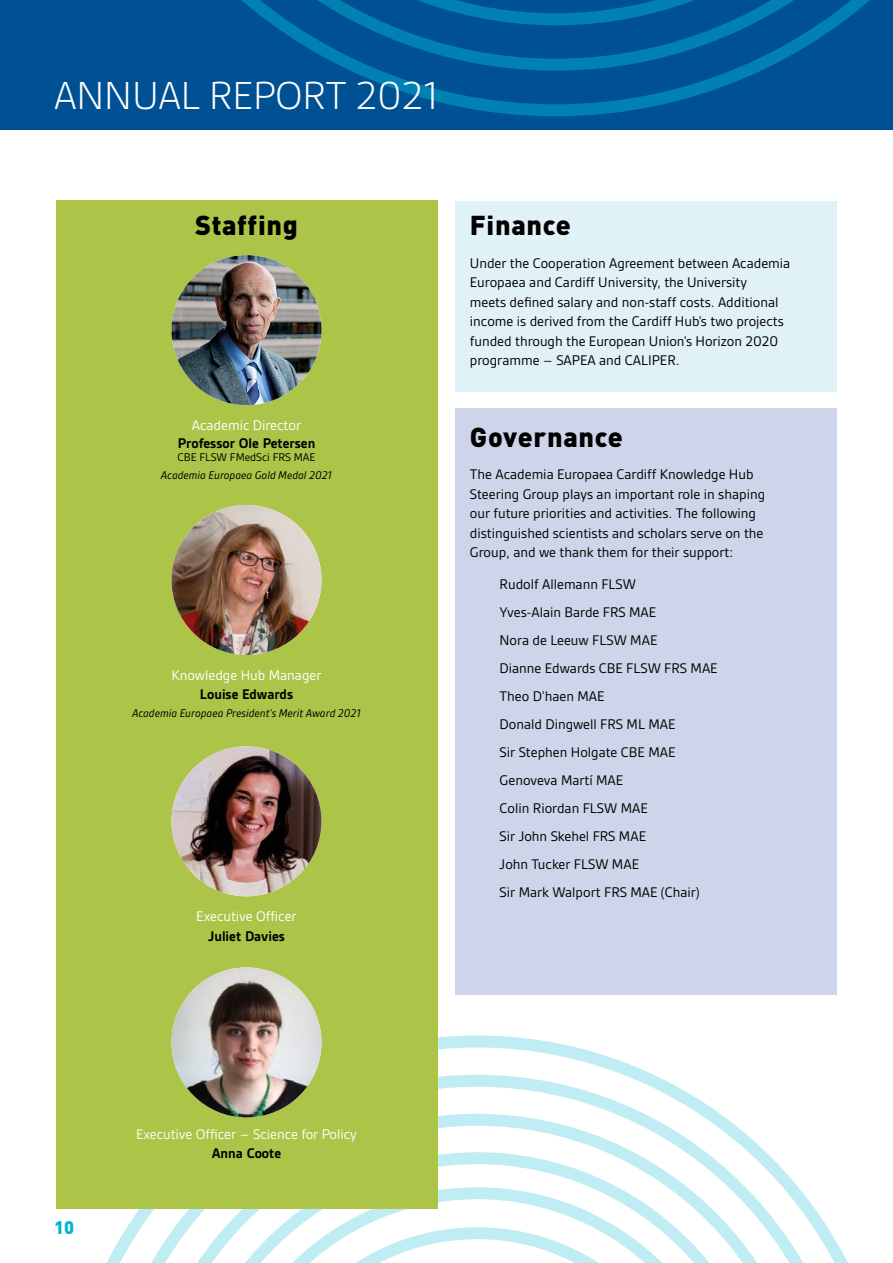
<style>
.page{position:relative;width:893px;height:1263px;background:#fff}
.page>*{position:absolute;margin:0;border:0;box-sizing:border-box;transform-origin:0 0}
.t1{font:300 42px "Gesta";color:#fff}
.t2{font:900 27px "DIN";letter-spacing:.025em;color:#000}
.t3{font:900 18px "DIN";color:#00b4d0}
.t4{font:15px/28px "Gesta";color:#000}
.t5{font:15px "Gesta";color:#fff}
.t6{font:700 15px "Gesta";color:#000}
.t7{font:italic 12px "Gesta";color:#000}
.t8{font:12px "Gesta";color:#000}
</style>
<div class="page">
<svg style="left:437px;top:1035px;width:217px;height:40px"></svg>
<svg style="left:106px;top:1075px;width:742px;height:188px"></svg>
<svg style="left:178px;top:1152px;width:598px;height:111px"></svg>
<svg style="left:213px;top:1187px;width:528px;height:76px"></svg>
<div style="left:455px;top:408px;width:382px;height:587px;background:#ced5ea"></div>
<div style="left:56px;top:201px;width:381px;height:1008px;background:#acc448"></div>
<div style="left:455px;top:201px;width:382px;height:190px;background:#e0f1f7"></div>
<img style="left:171px;top:255px;width:150px;height:150px;border-radius:75px">
<img style="left:171px;top:505px;width:150px;height:150px;border-radius:75px">
<img style="left:171px;top:746px;width:150px;height:150px;border-radius:75px">
<img style="left:171px;top:967px;width:150px;height:150px;border-radius:75px">
<div style="left:0;top:0;width:893px;height:130px;background:#005094"></div>
<svg style="left:352px;top:71px;width:408px;height:45px"></svg>
<svg style="left:241px;top:0;width:629px;height:71px"></svg>
<h1 class="t1" style="left:54px;top:72px;width:387px">ANNUAL REPORT 2021</h1>
<h2 class="t2" style="left:195px;top:207px;width:104px">Staffing</h2>
<h2 class="t2" style="left:470px;top:207px;width:103px">Finance</h2>
<p class="t4" style="left:470px;top:253px;width:322px;line-height:19.5px">Under the Cooperation Agreement between Academia Europaea and Cardiff University, the University<br>meets defined salary and non-staff costs. Additional income is derived from the Cardiff Hub’s two projects funded through the European Union’s Horizon 2020 programme – SAPEA and CALIPER.</p>
<p class="t5" style="left:192px;top:417px;width:111px">Academic Director</p>
<p class="t6" style="left:178px;top:435px;width:139px">Professor Ole Petersen</p>
<p class="t8" style="left:178px;top:451px;width:139px">CBE FLSW FMedSci FRS MAE</p>
<p class="t7" style="left:161px;top:468px;width:173px">Academia Europaea Gold Medal 2021</p>
<p class="t5" style="left:172px;top:666px;width:151px">Knowledge Hub Manager</p>
<p class="t6" style="left:200px;top:686px;width:95px">Louise Edwards</p>
<p class="t7" style="left:132px;top:706px;width:230px">Academia Europaea President’s Merit Award 2021</p>
<p class="t5" style="left:196px;top:908px;width:102px">Executive Officer</p>
<p class="t6" style="left:208px;top:927px;width:78px">Juliet Davies</p>
<p class="t3" style="left:54px;top:1215px;width:22px">10</p>
<p class="t5" style="left:136px;top:1125px;width:222px">Executive Officer – Science for Policy</p>
<p class="t6" style="left:212px;top:1145px;width:71px">Anna Coote</p>
<h2 class="t2" style="left:470px;top:419px;width:155px">Governance</h2>
<p class="t4" style="left:470px;top:464px;width:297px;line-height:19.5px">The Academia Europaea Cardiff Knowledge Hub Steering Group plays an important role in shaping our future priorities and activities. The following distinguished scientists and scholars serve on the Group, and we thank them for their support:</p>
<p class="t4" style="left:500px;top:570px;width:220px">Rudolf Allemann FLSW<br>Yves-Alain Barde FRS MAE<br>Nora de Leeuw FLSW MAE<br>Dianne Edwards CBE FLSW FRS MAE<br>Theo D’haen MAE<br>Donald Dingwell FRS ML MAE<br>Sir Stephen Holgate CBE MAE<br>Genoveva Martí MAE<br>Colin Riordan FLSW MAE<br>Sir John Skehel FRS MAE<br>John Tucker FLSW MAE<br>Sir Mark Walport FRS MAE (Chair)</p>
</div>
